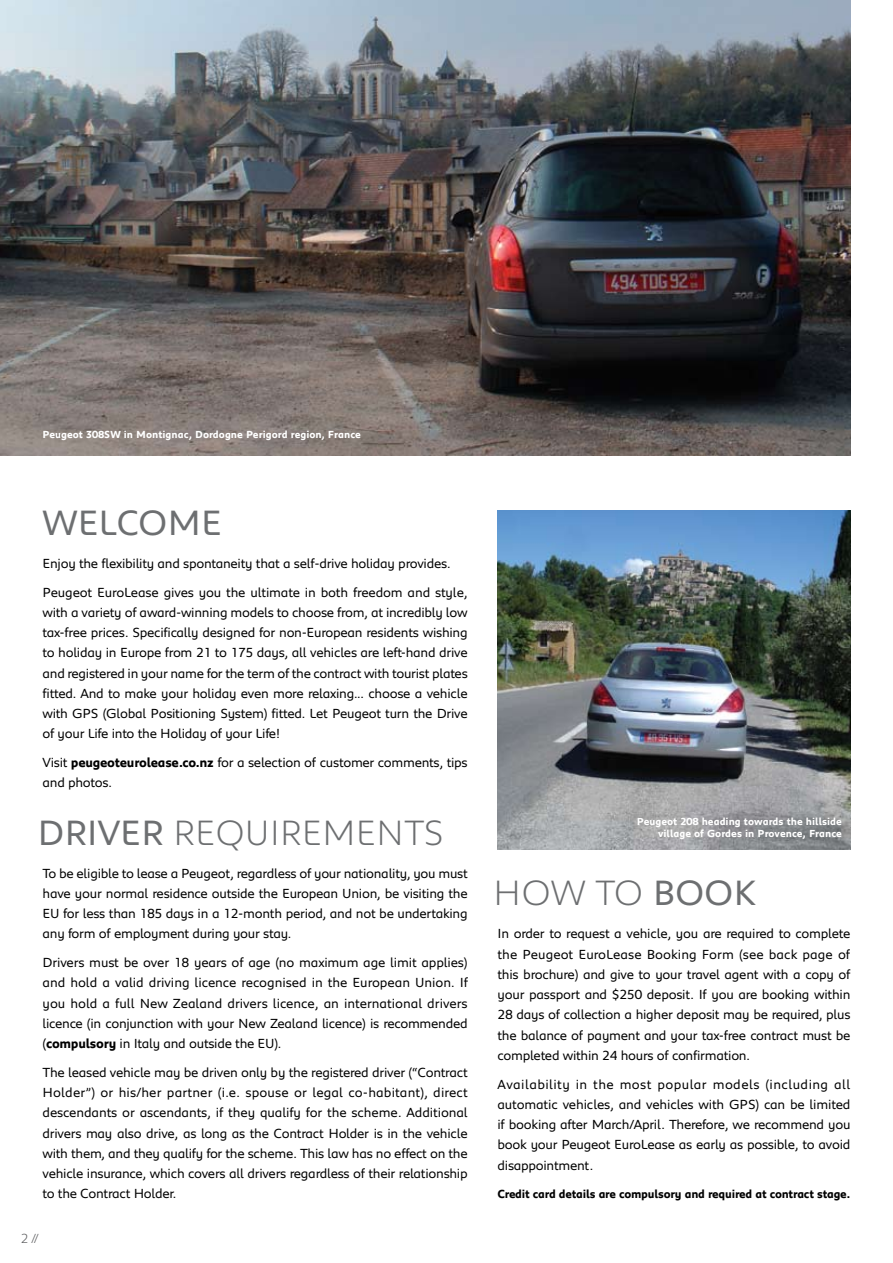
<style>
.page{position:relative;width:893px;height:1263px;background:#fff}
.page>*{position:absolute;margin:0;border:0;box-sizing:border-box;transform-origin:0 0}
.t1{font:300 36px "Peugeot";color:#6d6f71}
.t2{font:36px "Peugeot";color:#6d6f71}
.t3{font:13.5px/20.2px "Peugeot";letter-spacing:-.02em;color:#000;text-align:justify}
.t4{font:300 13.5px "Peugeot";color:#58595b}
.t5{font:700 12px "Peugeot";letter-spacing:-.02em;color:#000}
.t6{font:700 10.5px/12px "Peugeot";color:#fff;text-align:right}
.s1{font-weight:700}
.s2{font-weight:400}
</style>
<div class="page">
<img style="left:0;top:0;width:850px;height:455px">
<img style="left:497px;top:510px;width:353px;height:340px">
<p class="t6" style="left:43px;top:428px;width:320px">Peugeot 308SW in Montignac, Dordogne Perigord region, France</p>
<h1 class="t2" style="left:43px;top:498px;width:181px">WELCOME</h1>
<p class="t3" style="left:43px;top:548px;width:427px;line-height:28.8px">Enjoy the flexibility and spontaneity that a self-drive holiday provides.<br>Peugeot EuroLease gives you the ultimate in both freedom and style,</p>
<p class="t3" style="left:43px;top:601px;width:427px">with a variety of award-winning models to choose from, at incredibly low tax-free prices. Specifically designed for non-European residents wishing to holiday in Europe from 21 to 175 days, all vehicles are left-hand drive and registered in your name for the term of the contract with tourist plates fitted. And to make your holiday even more relaxing... choose a vehicle with GPS (Global Positioning System) fitted. Let Peugeot turn the Drive of your Life into the Holiday of your Life!</p>
<p class="t3" style="left:43px;top:752px;width:427px">Visit <span class="s1">peugeoteurolease.co.nz</span> for a selection of customer comments, tips and photos.</p>
<h1 class="t2" style="left:38px;top:807px;width:47px">Driver</h1>
<h1 class="t1" style="left:173px;top:807px;width:272px">REQUIREMENTS</h1>
<p class="t3" style="left:43px;top:862px;width:427px">To be eligible to lease a Peugeot, regardless of your nationality, you must have your normal residence outside the European Union, be visiting the EU for less than 185 days in a 12-month period, and not be undertaking any form of employment during your stay.</p>
<p class="t3" style="left:43px;top:952px;width:427px">Drivers must be over 18 years of age (no maximum age limit applies) and hold a valid driving licence recognised in the European Union. If you hold a full New Zealand drivers licence, an international drivers licence (in conjunction with your New Zealand licence) is recommended (<span class="s1">compulsory</span> in Italy and outside the EU).</p>
<p class="t3" style="left:43px;top:1061px;width:427px">The leased vehicle may be driven only by the registered driver (“Contract Holder”) or his/her partner (i.e. spouse or legal co-habitant), direct descendants or ascendants, if they qualify for the scheme. Additional drivers may also drive, as long as the Contract Holder is in the vehicle with them, and they qualify for the scheme. This law has no effect on the vehicle insurance, which covers all drivers regardless of their relationship to the Contract Holder.</p>
<p class="t4" style="left:21px;top:1229px;width:19px">2 //</p>
<p class="t6" style="left:637px;top:815px;width:207px">Peugeot 208 heading towards the hillside village of Gordes in Provence, France</p>
<h1 class="t1" style="left:493px;top:868px;width:186px">HOW TO <span class="s2">boo</span></h1>
<h1 class="t2" style="left:733px;top:868px;width:24px">k</h1>
<p class="t3" style="left:497px;top:923px;width:355px">In order to request a vehicle, you are required to complete the Peugeot EuroLease Booking Form (see back page of this brochure) and give to your travel agent with a copy of your passport and $250 deposit. If you are booking within 28 days of collection a higher deposit may be required, plus the balance of payment and your tax-free contract must be completed within 24 hours of confirmation.</p>
<p class="t3" style="left:497px;top:1073px;width:355px">Availability in the most popular models (including all automatic vehicles, and vehicles with GPS) can be limited if booking after March/April. Therefore, we recommend you book your Peugeot EuroLease as early as possible, to avoid disappointment.</p>
<p class="t5" style="left:497px;top:1186px;width:354px">Credit card details are compulsory and required at contract stage.</p>
</div>
